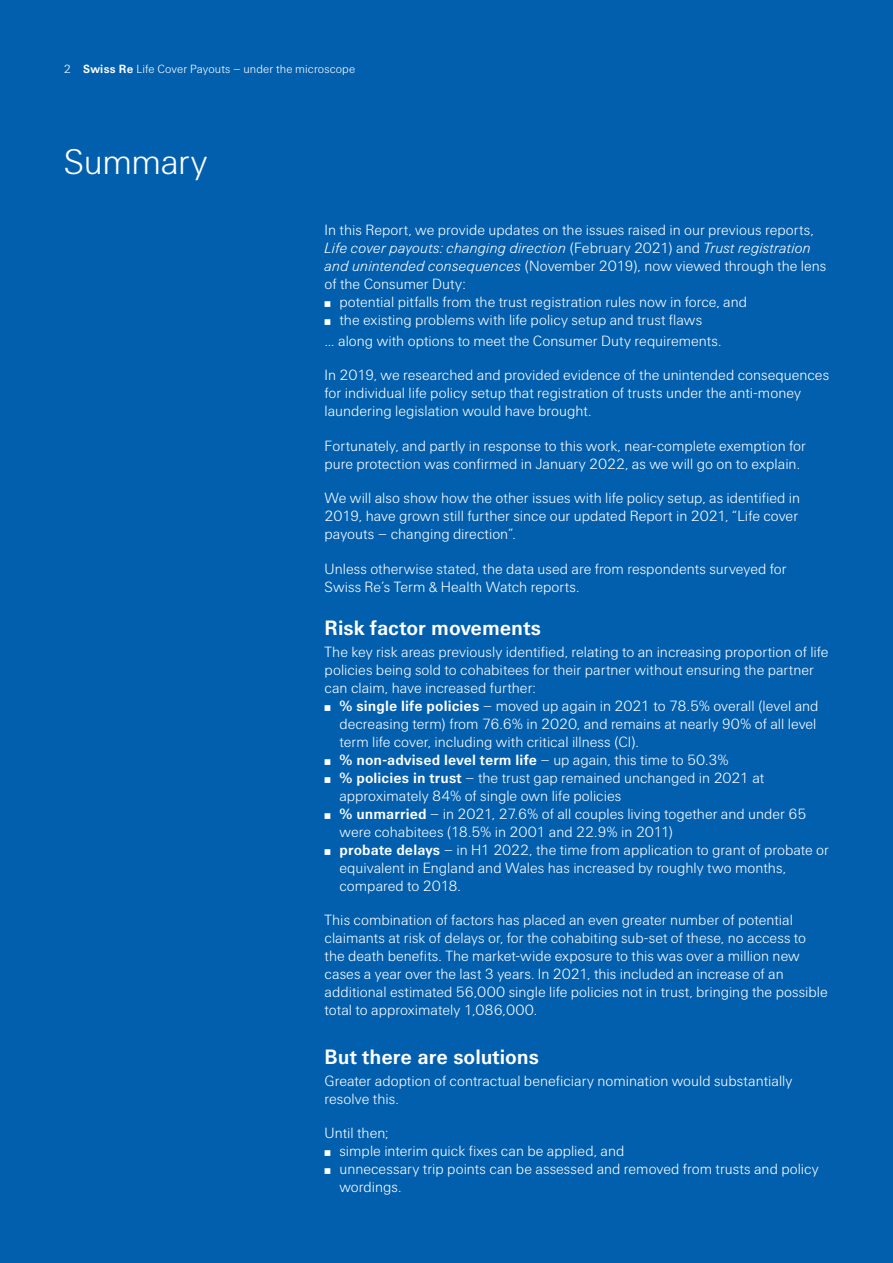
<style>
.page{position:relative;width:893px;height:1263px;background:#015fae}
.page>*{position:absolute;margin:0;border:0;box-sizing:border-box;transform-origin:0 0}
.t1{font:300 36px "Swiss Re Sans OT";letter-spacing:-.015em;color:#fff}
.t2{font:700 21px "Swiss Re Sans OT";color:#fff}
.t3{font:300 15px/18px "Swiss Re Sans OT";color:#fff}
.t4{font:300 12px "Swiss Re Sans OT";letter-spacing:.01em;color:#fff}
.s1{font-weight:700}
.s2{font-style:italic}
</style>
<div class="page">
<p class="t4" style="left:64px;top:62px;width:293px">2 <span class="s1">Swiss Re</span> Life Cover Payouts – under the microscope</p>
<h1 class="t1" style="left:64px;top:142px;width:145px">Summary</h1>
<p class="t3" style="left:325px;top:221px;width:503px">In this Report, we provide updates on the issues raised in our previous reports, <span class="s2">Life cover payouts: changing direction</span> (February 2021) and <span class="s2">Trust registration and unintended consequences</span> (November 2019), now viewed through the lens of the Consumer Duty:<br>̤ potential pitfalls from the trust registration rules now in force, and<br>̤ the existing problems with life policy setup and trust flaws</p>
<p class="t3" style="left:325px;top:332px;width:398px">… along with options to meet the Consumer Duty requirements.</p>
<p class="t3" style="left:325px;top:366px;width:506px">In 2019, we researched and provided evidence of the unintended consequences for individual life policy setup that registration of trusts under the anti-money laundering legislation would have brought.</p>
<p class="t3" style="left:325px;top:437px;width:483px">Fortunately, and partly in response to this work, near-complete exemption for pure protection was confirmed in January 2022, as we will go on to explain.</p>
<p class="t3" style="left:325px;top:489px;width:477px">We will also show how the other issues with life policy setup, as identified in<br>2019, have grown still further since our updated Report in 2021, “Life cover payouts ‒ changing direction”.</p>
<p class="t3" style="left:325px;top:560px;width:464px">Unless otherwise stated, the data used are from respondents surveyed for<br>Swiss Re’s Term &amp; Health Watch reports.</p>
<h2 class="t2" style="left:325px;top:615px;width:218px">Risk factor movements</h2>
<p class="t3" style="left:325px;top:643px;width:505px">The key risk areas previously identified, relating to an increasing proportion of life</p>
<p class="t3" style="left:325px;top:661px;width:491px">policies being sold to cohabitees for their partner without ensuring the partner</p>
<p class="t3" style="left:325px;top:679px;width:213px">can claim, have increased further:</p>
<p class="t3" style="left:325px;top:697px;width:495px">̤ <span class="s1">% single life policies</span> – moved up again in 2021 to 78.5% overall (level and</p>
<p class="t3" style="left:339px;top:715px;width:478px">decreasing term) from 76.6% in 2020, and remains at nearly 90% of all level</p>
<p class="t3" style="left:339px;top:733px;width:301px">term life cover, including with critical illness (CI).</p>
<p class="t3" style="left:325px;top:751px;width:406px">̤ <span class="s1">% non-advised level term life</span> – up again, this time to 50.3%</p>
<p class="t3" style="left:325px;top:769px;width:441px">̤ <span class="s1">% policies in trust</span> – the trust gap remained unchanged in 2021 at</p>
<p class="t3" style="left:339px;top:787px;width:283px">approximately 84% of single own life policies</p>
<p class="t3" style="left:325px;top:805px;width:483px">̤ <span class="s1">% unmarried</span> – in 2021, 27.6% of all couples living together and under 65</p>
<p class="t3" style="left:339px;top:823px;width:335px">were cohabitees (18.5% in 2001 and 22.9% in 2011)</p>
<p class="t3" style="left:325px;top:841px;width:506px">̤ <span class="s1">probate delays</span> ‒ in H1 2022, the time from application to grant of probate or</p>
<p class="t3" style="left:339px;top:859px;width:448px">equivalent in England and Wales has increased by roughly two months,</p>
<p class="t3" style="left:339px;top:877px;width:123px">compared to 2018.</p>
<p class="t3" style="left:325px;top:911px;width:505px">This combination of factors has placed an even greater number of potential claimants at risk of delays or, for the cohabiting sub-set of these, no access to the death benefits. The market-wide exposure to this was over a million new cases a year over the last 3 years. In 2021, this included an increase of an additional estimated 56,000 single life policies not in trust, bringing the possible total to approximately 1,086,000.</p>
<h2 class="t2" style="left:325px;top:1044px;width:216px">But there are solutions</h2>
<p class="t3" style="left:325px;top:1072px;width:469px">Greater adoption of contractual beneficiary nomination would substantially resolve this.</p>
<p class="t3" style="left:325px;top:1124px;width:66px">Until then;</p>
<p class="t3" style="left:325px;top:1142px;width:301px">̤ simple interim quick fixes can be applied, and</p>
<p class="t3" style="left:325px;top:1160px;width:496px">̤ unnecessary trip points can be assessed and removed from trusts and policy</p>
<p class="t3" style="left:339px;top:1178px;width:64px">wordings.</p>
</div>
